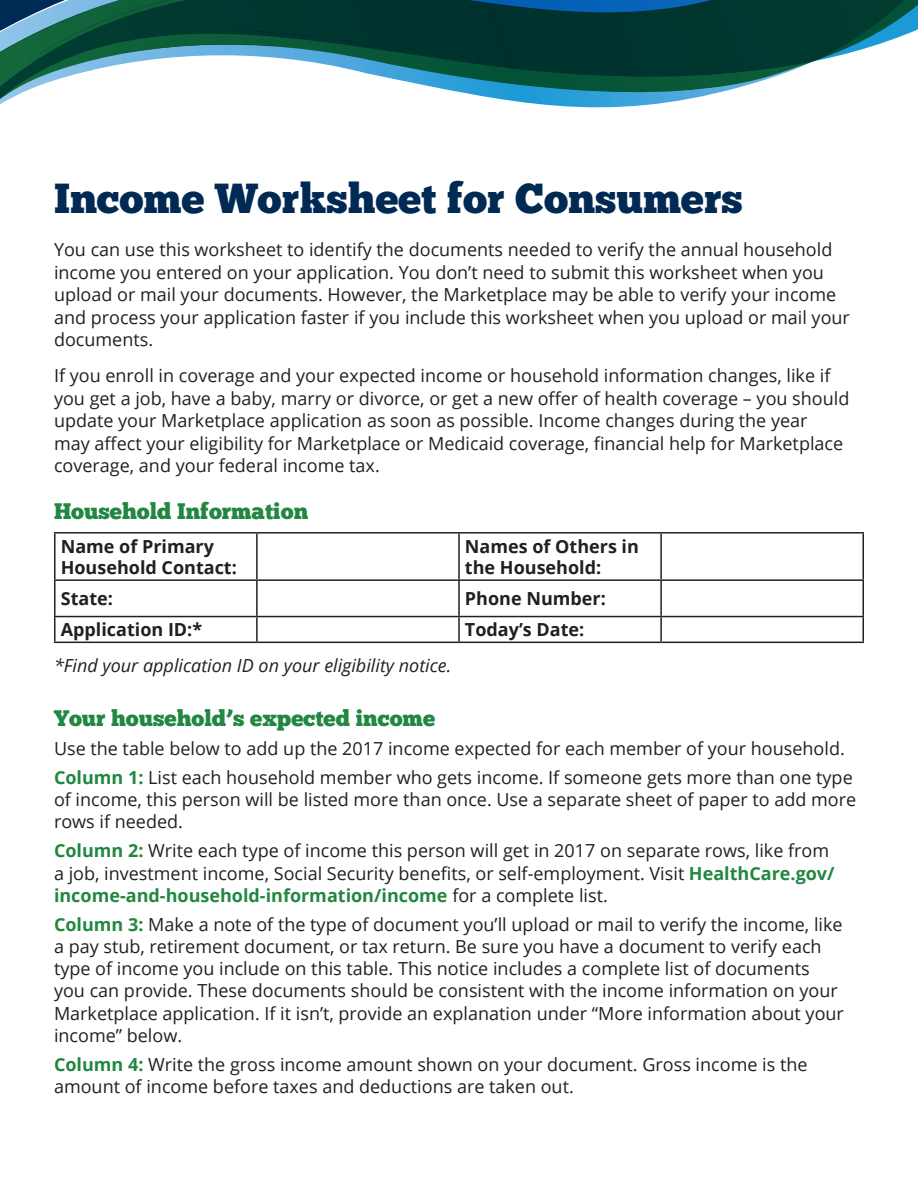
<style>
.page{position:relative;width:918px;height:1188px;background:#fff}
.page>*{position:absolute;margin:0;border:0;box-sizing:border-box;transform-origin:0 0}
.Head_1{font:42px "Chunk Five";color:#002953}
.Head_2_green{font:22.5px "Chunk Five";color:#218741}
.Head_3{font:22.5px "Chunk Five";color:#218741}
.Text_No_Indent{font:18px/22.2px "Open Sans";color:#231f20}
.Text_No_Indent-2{font:700 18px/21.6px "Open Sans";color:#231f20}
.Text_No_Indent-3{font:italic 18px "Open Sans";color:#231f20}
.s1{font-weight:700;color:#218741}
</style>
<div class="page">
<svg style="left:0;top:0;width:918px;height:108px"></svg>
<hr style="left:54px;top:532px;width:203px;height:2px;background:#231f20">
<hr style="left:54px;top:534px;width:2px;height:45px;background:#231f20">
<hr style="left:257px;top:532px;width:202px;height:2px;background:#231f20">
<hr style="left:256px;top:534px;width:2px;height:45px;background:#231f20">
<hr style="left:459px;top:532px;width:202px;height:2px;background:#231f20">
<hr style="left:458px;top:534px;width:2px;height:45px;background:#231f20">
<hr style="left:661px;top:532px;width:203px;height:2px;background:#231f20">
<hr style="left:660px;top:534px;width:2px;height:45px;background:#231f20">
<hr style="left:862px;top:534px;width:2px;height:45px;background:#231f20">
<hr style="left:54px;top:579px;width:203px;height:2px;background:#231f20">
<hr style="left:54px;top:581px;width:2px;height:35px;background:#231f20">
<hr style="left:257px;top:579px;width:202px;height:2px;background:#231f20">
<hr style="left:256px;top:581px;width:2px;height:35px;background:#231f20">
<hr style="left:459px;top:579px;width:202px;height:2px;background:#231f20">
<hr style="left:458px;top:581px;width:2px;height:35px;background:#231f20">
<hr style="left:661px;top:579px;width:203px;height:2px;background:#231f20">
<hr style="left:660px;top:581px;width:2px;height:35px;background:#231f20">
<hr style="left:862px;top:581px;width:2px;height:35px;background:#231f20">
<hr style="left:54px;top:616px;width:203px;height:1px;background:#231f20">
<hr style="left:54px;top:617px;width:2px;height:25px;background:#231f20">
<hr style="left:257px;top:616px;width:202px;height:1px;background:#231f20">
<hr style="left:256px;top:617px;width:2px;height:25px;background:#231f20">
<hr style="left:459px;top:616px;width:202px;height:1px;background:#231f20">
<hr style="left:458px;top:617px;width:2px;height:25px;background:#231f20">
<hr style="left:661px;top:616px;width:203px;height:1px;background:#231f20">
<hr style="left:660px;top:617px;width:2px;height:25px;background:#231f20">
<hr style="left:862px;top:617px;width:2px;height:25px;background:#231f20">
<hr style="left:54px;top:642px;width:203px;height:1px;background:#231f20">
<hr style="left:257px;top:642px;width:202px;height:1px;background:#231f20">
<hr style="left:459px;top:642px;width:202px;height:1px;background:#231f20">
<hr style="left:661px;top:642px;width:203px;height:1px;background:#231f20">
<h1 class="Head_1" style="left:54px;top:174px;width:690px">Income Worksheet for Consumers</h1>
<p class="Text_No_Indent" style="left:54px;top:238px;width:797px">You can use this worksheet to identify the documents needed to verify the annual household income you entered on your application. You don’t need to submit this worksheet when you upload or mail your documents. However, the Marketplace may be able to verify your income and process your application faster if you include this worksheet when you upload or mail your documents.</p>
<p class="Text_No_Indent" style="left:54px;top:364px;width:797px">If you enroll in coverage and your expected income or household information changes, like if you get a job, have a baby, marry or divorce, or get a new offer of health coverage – you should update your Marketplace application as soon as possible. Income changes during the year<br>may affect your eligibility for Marketplace or Medicaid coverage, financial help for Marketplace coverage, and your federal income tax.</p>
<p class="Head_3" style="left:54px;top:498px;width:256px">Household Information</p>
<p class="Text_No_Indent-2" style="left:61px;top:535px;width:178px">Name of Primary<br>Household Contact:</p>
<p class="Text_No_Indent-2" style="left:465px;top:535px;width:175px">Names of Others in the Household:</p>
<p class="Text_No_Indent-2" style="left:61px;top:587px;width:54px">State:</p>
<p class="Text_No_Indent-2" style="left:465px;top:587px;width:142px">Phone Number:</p>
<p class="Text_No_Indent-2" style="left:61px;top:619px;width:143px">Application ID:*</p>
<p class="Text_No_Indent-2" style="left:465px;top:619px;width:121px">Today’s Date:</p>
<p class="Text_No_Indent-3" style="left:54px;top:653px;width:399px">*Find your application ID on your eligibility notice.</p>
<p class="Head_2_green" style="left:54px;top:705px;width:383px">Your household’s expected income</p>
<p class="Text_No_Indent" style="left:54px;top:737px;width:792px">Use the table below to add up the 2017 income expected for each member of your household.</p>
<p class="Text_No_Indent" style="left:54px;top:766px;width:804px"><span class="s1">Column 1:</span> List each household member who gets income. If someone gets more than one type of income, this person will be listed more than once. Use a separate sheet of paper to add more rows if needed.</p>
<p class="Text_No_Indent" style="left:54px;top:839px;width:782px"><span class="s1">Column 2:</span> Write each type of income this person will get in 2017 on separate rows, like from a job, investment income, Social Security benefits, or self-employment. Visit <span class="s1">HealthCare.gov/ income-and-household-information/income</span> for a complete list.</p>
<p class="Text_No_Indent" style="left:54px;top:913px;width:792px"><span class="s1">Column 3:</span> Make a note of the type of document you’ll upload or mail to verify the income, like a pay stub, retirement document, or tax return. Be sure you have a document to verify each type of income you include on this table. This notice includes a complete list of documents you can provide. These documents should be consistent with the income information on your Marketplace application. If it isn’t, provide an explanation under “More information about your income” below.</p>
<p class="Text_No_Indent" style="left:54px;top:1053px;width:755px"><span class="s1">Column 4:</span> Write the gross income amount shown on your document. Gross income is the amount of income before taxes and deductions are taken out.</p>
</div>
